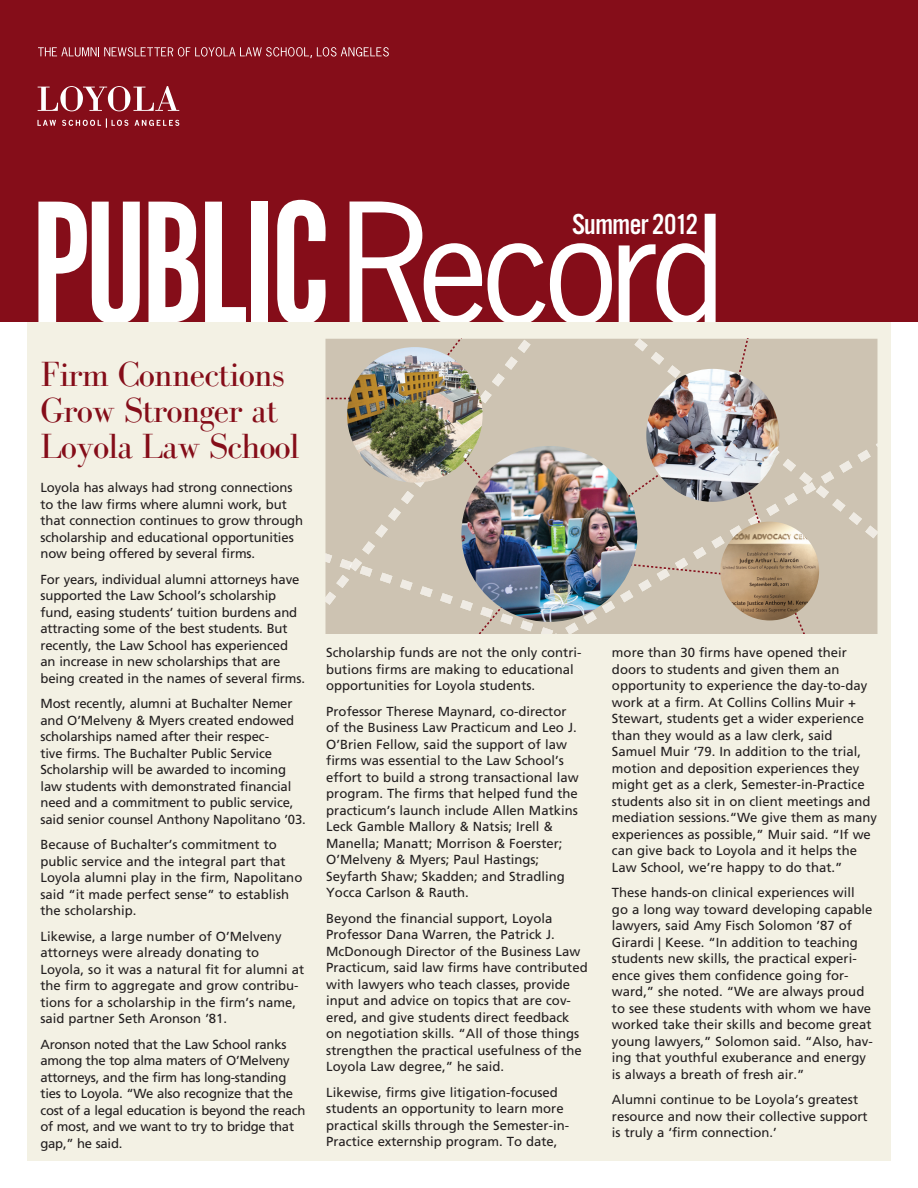
<style>
.page{position:relative;width:918px;height:1188px;background:#fff}
.page>*{position:absolute;margin:0;border:0;box-sizing:border-box;transform-origin:0 0}
.t1{font:36px/36px "Bodoni FLF";letter-spacing:-.03em;color:#850d19}
.t2{font:30px "Alternate Got No 3 D";letter-spacing:-.015em;color:#fff}
.t3{font:26.4px "Alternate Got No 3 D";letter-spacing:-.015em;color:#fff}
.t4{font:13.2px/16.5px "Frutiger";color:#231f20}
.t5{font:13.2px/16.5px "Frutiger";letter-spacing:-.02em;color:#231f20}
</style>
<div class="page">
<div style="left:27px;top:322px;width:864px;height:839px;background:#f3f1e4"></div>
<div style="left:0;top:0;width:918px;height:322px;background:#850d19"></div>
<svg style="left:38px;top:202px;width:102px;height:120px"></svg>
<svg style="left:149px;top:202px;width:49px;height:120px"></svg>
<svg style="left:205px;top:202px;width:41px;height:120px"></svg>
<div style="left:251px;top:202px;width:17px;height:120px;background:#fff"></div>
<svg style="left:277px;top:200px;width:49px;height:122px"></svg>
<svg style="left:350px;top:202px;width:262px;height:120px"></svg>
<svg style="left:619px;top:214px;width:97px;height:108px"></svg>
<svg style="left:38px;top:47px;width:351px;height:11px"></svg>
<svg style="left:37px;top:120px;width:19px;height:6px"></svg>
<svg style="left:135px;top:120px;width:44px;height:6px"></svg>
<svg style="left:38px;top:86px;width:141px;height:25px"></svg>
<svg style="left:62px;top:119px;width:66px;height:9px"></svg>
<div style="left:326px;top:339px;width:551px;height:295px;background:#cdc3b2"></div>
<img style="left:646px;top:369px;width:133px;height:133px;border-radius:66px">
<img style="left:347px;top:347px;width:136px;height:136px;border-radius:68px">
<img style="left:461px;top:446px;width:176px;height:176px;border-radius:88px">
<img style="left:720px;top:522px;width:99px;height:98px;border-radius:49px">
<h3 class="t3" style="left:524px;top:208px;width:97px">Spring 2011</h3>
<h2 class="t2" style="left:572px;top:209px;width:128px">Summer 2012</h2>
<h1 class="t1" style="left:40px;top:357px;width:261px">Firm Connections<br>Grow Stronger at<br>Loyola Law School</h1>
<p class="t4" style="left:40px;top:480px;width:264px">Loyola has always had strong connections to the law firms where alumni work, but that connection continues to grow through scholarship and educational opportunities now being offered by several firms.</p>
<p class="t4" style="left:40px;top:571px;width:266px">For years, individual alumni attorneys have supported the Law School’s scholarship fund, easing students’ tuition burdens and attracting some of the best students. But recently, the Law School has experienced an increase in new scholarships that are being created in the names of several firms.</p>
<p class="t4" style="left:40px;top:696px;width:267px">most recently, alumni at Buchalter nemer and o’melveny &amp; myers created endowed scholarships named after their respec-<br>tive firms. the Buchalter Public Service Scholarship will be awarded to incoming law students with demonstrated financial need and a commitment to public service, said senior counsel anthony napolitano ’03.</p>
<p class="t4" style="left:40px;top:837px;width:263px">Because of Buchalter’s commitment to public service and the integral part that Loyola alumni play in the firm, napolitano said “it made perfect sense” to establish the scholarship.</p>
<p class="t4" style="left:40px;top:928px;width:265px">Likewise, a large number of o’melveny attorneys were already donating to Loyola, so it was a natural fit for alumni at the firm to aggregate and grow contribu&shy;tions for a scholarship in the firm’s name, said partner Seth aronson ’81.</p>
<p class="t5" style="left:40px;top:1036px;width:266px">aronson noted that the Law School ranks among the top alma maters of o’melveny attorneys, and the firm has long-standing ties to Loyola. “we also recognize that the cost of a legal education is beyond the reach of most, and we want to try to bridge that gap,” he said.</p>
<p class="t4" style="left:326px;top:645px;width:257px">Scholarship funds are not the only contri&shy;butions firms are making to educational opportunities for Loyola students.</p>
<p class="t4" style="left:326px;top:703px;width:254px">Professor therese maynard, co-director of the Business Law Practicum and Leo J. o’Brien Fellow, said the support of law firms was essential to the Law School’s effort to build a strong transactional law program. the firms that helped fund the practicum’s launch include allen matkins Leck Gamble mallory &amp; natsis; irell &amp; manella; manatt; morrison &amp; Foerster; o’melveny &amp; myers; Paul hastings; Seyfarth Shaw; Skadden; and Stradling yocca carlson &amp; rauth.</p>
<p class="t4" style="left:326px;top:910px;width:263px">Beyond the financial support, Loyola Professor dana warren, the Patrick J. mcdonough director of the Business Law Practicum, said law firms have contributed with lawyers who teach classes, provide input and advice on topics that are cov&shy;ered, and give students direct feedback on negotiation skills. “all of those things strengthen the practical usefulness of the Loyola Law degree,” he said.</p>
<p class="t4" style="left:326px;top:1084px;width:244px">Likewise, firms give litigation-focused students an opportunity to learn more practical skills through the Semester-in-Practice externship program. to date,</p>
<p class="t4" style="left:612px;top:644px;width:267px">more than 30 firms have opened their doors to students and given them an opportunity to experience the day-to-day work at a firm. at collins collins muir + Stewart, students get a wider experience than they would as a law clerk, said Samuel muir ’79. in addition to the trial, motion and deposition experiences they might get as a clerk, Semester-in-Practice students also sit in on client meetings and mediation sessions.“we give them as many experiences as possible,” muir said. “if we can give back to Loyola and it helps the Law School, we’re happy to do that.”</p>
<p class="t4" style="left:612px;top:884px;width:262px">these hands-on clinical experiences will go a long way toward developing capable lawyers, said amy Fisch Solomon ’87 of Girardi | Keese. “in addition to teaching students new skills, the practical experi&shy;ence gives them confidence going for&shy;ward,” she noted. “we are always proud to see these students with whom we have worked take their skills and become great young lawyers,” Solomon said. “also, hav&shy;ing that youthful exuberance and energy is always a breath of fresh air.”</p>
<p class="t4" style="left:612px;top:1091px;width:257px">alumni continue to be Loyola’s greatest resource and now their collective support is truly a ‘firm connection.’</p>
</div>
